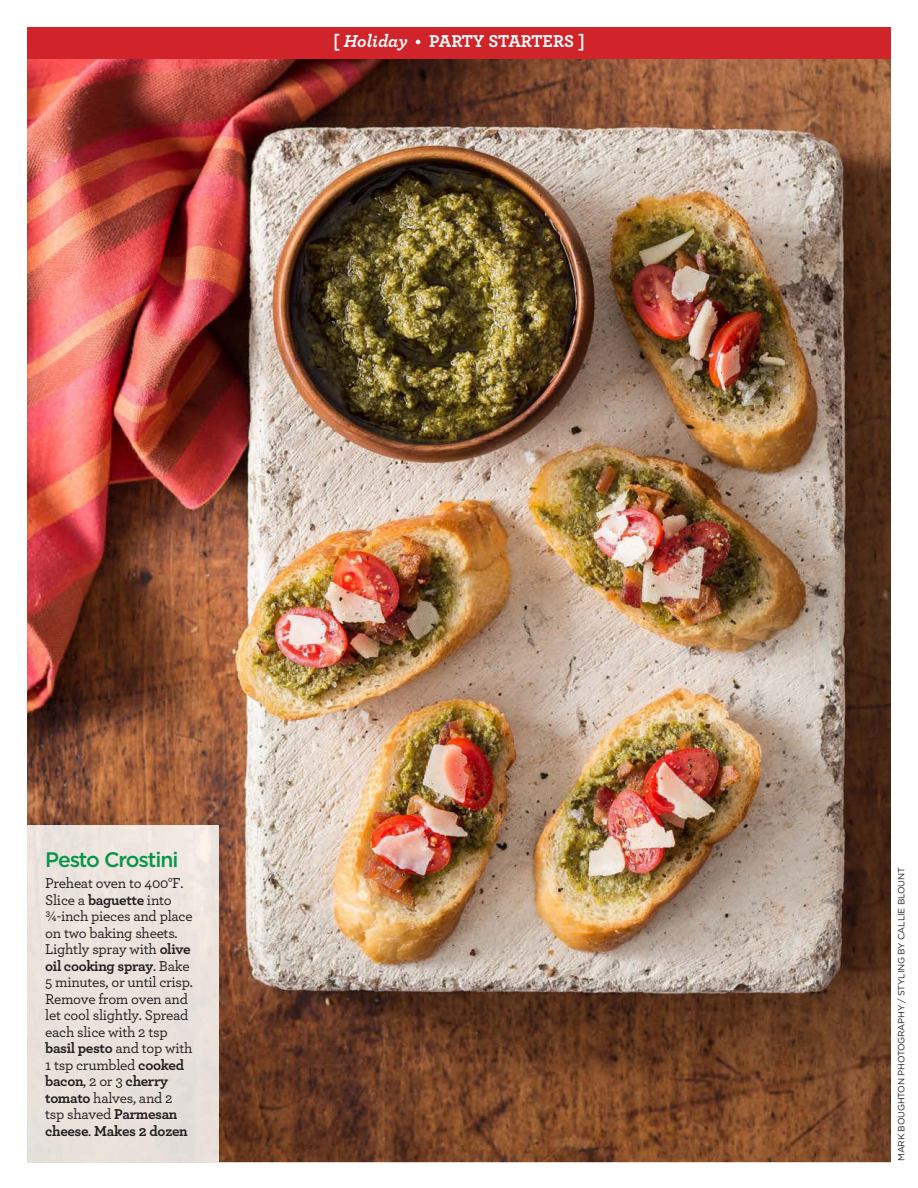
<style>
.page{position:relative;width:918px;height:1188px;background:#fff}
.page>*{position:absolute;margin:0;border:0;box-sizing:border-box;transform-origin:0 0}
.t1{font:500 21px "Gotham";letter-spacing:-.05em;color:#079649}
.t2{font:700 18px "Archer";letter-spacing:-.01em;color:#fff}
.t3{font:500 15px/16.5px "Archer";letter-spacing:-.02em;color:#231f20}
.t4{font:9px "Gotham";letter-spacing:-.025em;color:#231f20}
.s1{font-style:italic}
.s2{font-weight:700}
</style>
<div class="page">
<img style="left:27px;top:59px;width:864px;height:1103px">
<div style="left:27px;top:27px;width:864px;height:32px;background:#d1232a"></div>
<div style="left:27px;top:825px;width:191px;height:337px;background:#ebe2dc"></div>
<p class="t2" style="left:333px;top:27px;width:254px">[ <span class="s1">Holiday</span> • PARTY STARTERS ]</p>
<h1 class="t1" style="left:45px;top:846px;width:135px">Pesto Crostini</h1>
<p class="t3" style="left:45px;top:874px;width:149px">Preheat oven to 400°F.<br>Slice a <span class="s2">baguette</span> into ¾-inch pieces and place on two baking sheets.<br>Lightly spray with <span class="s2">olive oil cooking spray</span>. Bake<br>5 minutes, or until crisp.<br>Remove from oven and let cool slightly. Spread each slice with 2 tsp <span class="s2">basil pesto</span> and top with<br>1 tsp crumbled <span class="s2">cooked bacon</span>, 2 or 3 <span class="s2">cherry tomato</span> halves, and 2 tsp shaved <span class="s2">Parmesan cheese</span>. <span class="s2">Makes 2 dozen</span></p>
<p class="t4" style="left:896px;top:1161px;width:295px;rotate:-90deg">MARK BOUGHTON PHOTOGRAPHY / STYLING BY CALLIE BLOUNT</p>
</div>
